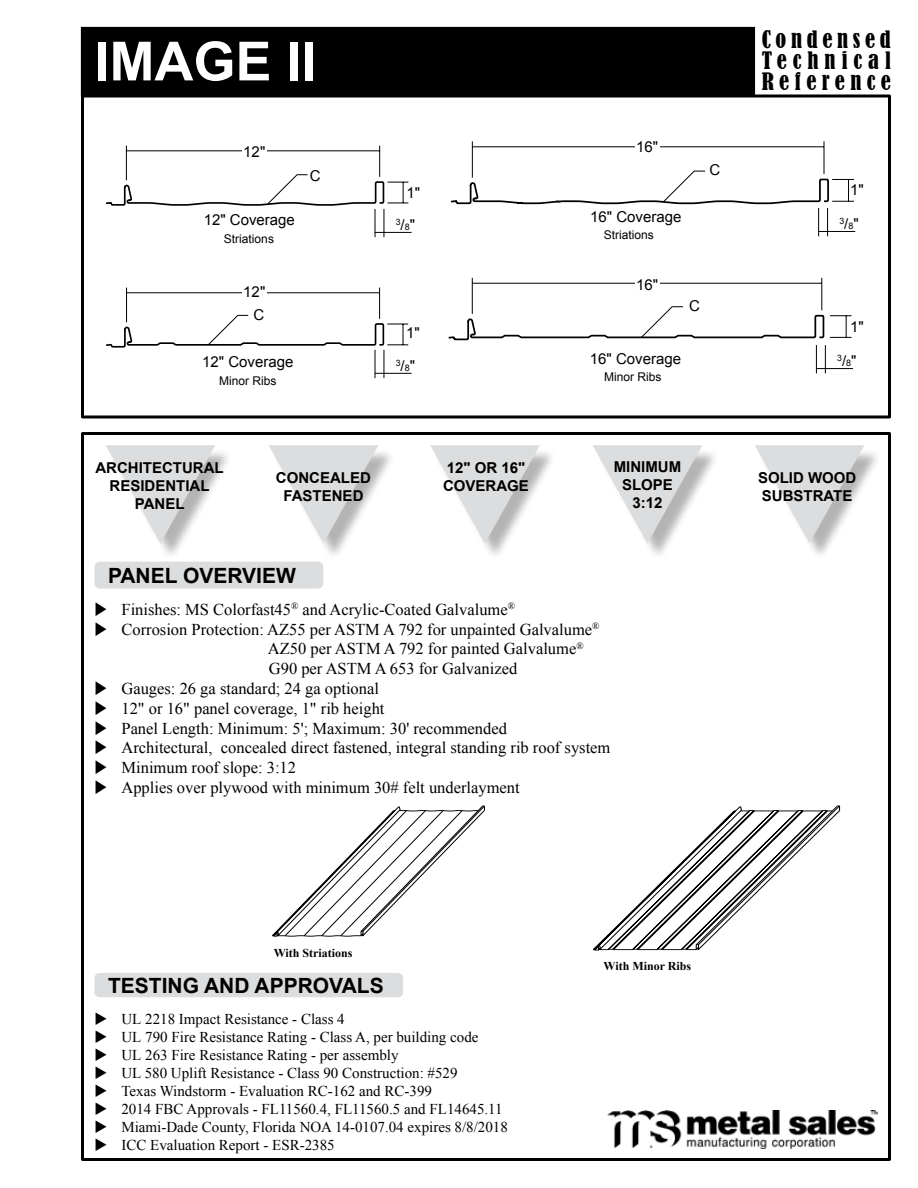
<style>
.page{position:relative;width:918px;height:1188px;background:#fff}
.page>*{position:absolute;margin:0;border:0;box-sizing:border-box;transform-origin:0 0}
.t1{font:700 54px "Arial";color:#fff}
.t2{font:condensed 22.5px/21px "Bernard";letter-spacing:.24em;color:#000;text-align:justify}
.t3{font:700 21px "Arial";color:#000}
.t4{font:16.5px/19.8px "Times New Roman";color:#000}
.t5{font:15px "Times New Roman";color:#000}
.t6{font:700 15px/18px "Arial";color:#000;text-align:center}
.t7{font:15px "Arial";color:#000}
.t8{font:12px "Arial";color:#000}
.t9{font:700 12px "Times New Roman";color:#000}
.s1{font-size:9px}
</style>
<div class="page">
<div style="left:81px;top:94px;width:810px;height:324px;border:3px solid #000"></div>
<div style="left:81px;top:432px;width:810px;height:729px;border:3px solid #000"></div>
<div style="left:434px;top:448px;width:123px;height:113px;background:#000;opacity:.3"></div>
<svg style="left:430px;top:445px;width:110px;height:98px"></svg>
<div style="left:272px;top:448px;width:123px;height:113px;background:#000;opacity:.3"></div>
<svg style="left:269px;top:445px;width:110px;height:98px"></svg>
<div style="left:596px;top:448px;width:123px;height:113px;background:#000;opacity:.3"></div>
<svg style="left:593px;top:445px;width:110px;height:98px"></svg>
<div style="left:758px;top:448px;width:123px;height:113px;background:#000;opacity:.3"></div>
<svg style="left:755px;top:445px;width:110px;height:98px"></svg>
<div style="left:109px;top:448px;width:123px;height:113px;background:#000;opacity:.3"></div>
<svg style="left:106px;top:445px;width:109px;height:98px"></svg>
<div style="left:81px;top:27px;width:674px;height:69px;background:#000"></div>
<img style="left:608px;top:1111px;width:270px;height:37px">
<div style="left:94px;top:562px;width:229px;height:27px;background:#dcddde;border-radius:5px"></div>
<div style="left:94px;top:973px;width:309px;height:24px;background:#dcddde;border-radius:5px"></div>
<svg style="left:272px;top:806px;width:213px;height:131px"></svg>
<svg style="left:593px;top:806px;width:247px;height:145px"></svg>
<svg style="left:451px;top:141px;width:403px;height:95px"></svg>
<hr style="left:819px;top:231px;width:36px;height:1px;background:#000">
<svg style="left:448px;top:278px;width:404px;height:95px"></svg>
<hr style="left:817px;top:368px;width:36px;height:1px;background:#000">
<svg style="left:106px;top:145px;width:303px;height:92px"></svg>
<hr style="left:375px;top:232px;width:36px;height:1px;background:#000">
<svg style="left:106px;top:287px;width:302px;height:91px"></svg>
<hr style="left:375px;top:373px;width:36px;height:1px;background:#000">
<h1 class="t1" style="left:94px;top:25px;width:224px">IMAGE II</h1>
<p class="t7" style="left:243px;top:142px;width:24px">12"</p>
<p class="t7" style="left:310px;top:166px;width:12px">C</p>
<p class="t7" style="left:406px;top:183px;width:15px">1"</p>
<p class="t7" style="left:636px;top:137px;width:24px">16"</p>
<p class="t7" style="left:204px;top:210px;width:93px">12" Coverage</p>
<p class="t7" style="left:590px;top:207px;width:93px">16" Coverage</p>
<p class="t7" style="left:396px;top:215px;width:21px"><sup>3</sup>/<span class="s1">8</span>"</p>
<p class="t8" style="left:224px;top:230px;width:52px">Striations</p>
<p class="t8" style="left:604px;top:227px;width:52px">Striations</p>
<p class="t7" style="left:710px;top:160px;width:12px">C</p>
<p class="t7" style="left:243px;top:282px;width:24px">12"</p>
<p class="t7" style="left:253px;top:305px;width:12px">C</p>
<p class="t7" style="left:406px;top:323px;width:15px">1"</p>
<p class="t7" style="left:636px;top:275px;width:24px">16"</p>
<p class="t7" style="left:202px;top:351px;width:93px">12" Coverage</p>
<p class="t7" style="left:590px;top:349px;width:93px">16" Coverage</p>
<p class="t7" style="left:396px;top:356px;width:21px"><sup>3</sup>/<span class="s1">8</span>"</p>
<p class="t8" style="left:604px;top:369px;width:59px">Minor Ribs</p>
<p class="t8" style="left:219px;top:373px;width:59px">Minor Ribs</p>
<p class="t7" style="left:689px;top:296px;width:12px">C</p>
<p class="t6" style="left:95px;top:459px;width:130px">ARCHITECTURAL<br>RESIDENTIAL<br>PANEL</p>
<p class="t6" style="left:443px;top:459px;width:87px;text-align:left">12" OR 16"<br>COVERAGE</p>
<p class="t6" style="left:614px;top:458px;width:69px">MINIMUM<br>SLOPE<br>3:12</p>
<p class="t6" style="left:276px;top:470px;width:96px">CONCEALED<br>FASTENED</p>
<p class="t3" style="left:108px;top:561px;width:189px">PANEL OVERVIEW</p>
<p class="t4" style="left:94px;top:599px;width:422px">◆ Finishes: MS Colorfast45<sup>®</sup> and Acrylic-Coated Galvalume<sup>®</sup></p>
<p class="t4" style="left:268px;top:619px;width:333px;text-indent:-173px">◆ Corrosion Protection: AZ55 per ASTM A 792 for unpainted Galvalume<sup>®<br></sup>AZ50 per ASTM A 792 for painted Galvalume<sup>®<br></sup>G90 per ASTM A 653 for Galvanized</p>
<p class="t4" style="left:94px;top:678px;width:286px">◆ Gauges: 26 ga standard; 24 ga optional</p>
<p class="t4" style="left:94px;top:698px;width:292px">◆ 12" or 16" panel coverage, 1" rib height</p>
<p class="t4" style="left:94px;top:718px;width:414px">◆ Panel Length: Minimum: 5'; Maximum: 30' recommended</p>
<p class="t4" style="left:94px;top:738px;width:517px">◆ Architectural, concealed direct fastened, integral standing rib roof system</p>
<p class="t4" style="left:94px;top:758px;width:203px">◆ Minimum roof slope: 3:12</p>
<p class="t4" style="left:94px;top:777px;width:427px">◆ Applies over plywood with minimum 30# felt underlayment</p>
<h2 class="t2" style="left:762px;top:29px;width:131px">Condensed Technical Reference</h2>
<p class="t7" style="left:850px;top:180px;width:15px">1"</p>
<p class="t7" style="left:839px;top:214px;width:21px"><sup>3</sup>/<span class="s1">8</span>"</p>
<p class="t7" style="left:850px;top:317px;width:15px">1"</p>
<p class="t7" style="left:837px;top:351px;width:21px"><sup>3</sup>/<span class="s1">8</span>"</p>
<p class="t6" style="left:758px;top:469px;width:100px;text-align:left">SOLID WOOD<br>SUBSTRATE</p>
<p class="t9" style="left:274px;top:945px;width:80px">With Striations</p>
<p class="t3" style="left:108px;top:971px;width:277px">TESTING AND APPROVALS</p>
<p class="t5" style="left:94px;top:1009px;width:252px">◆ UL 2218 Impact Resistance - Class 4</p>
<p class="t5" style="left:94px;top:1027px;width:386px">◆ UL 790 Fire Resistance Rating - Class A, per building code</p>
<p class="t5" style="left:94px;top:1045px;width:306px">◆ UL 263 Fire Resistance Rating - per assembly</p>
<p class="t5" style="left:94px;top:1063px;width:365px">◆ UL 580 Uplift Resistance - Class 90 Construction: #529</p>
<p class="t5" style="left:94px;top:1081px;width:339px">◆ Texas Windstorm - Evaluation RC-162 and RC-399</p>
<p class="t5" style="left:94px;top:1099px;width:410px">◆ 2014 FBC Approvals - FL11560.4, FL11560.5 and FL14645.11</p>
<p class="t5" style="left:94px;top:1117px;width:415px">◆ Miami-Dade County, Florida NOA 14-0107.04 expires 8/8/2018</p>
<p class="t5" style="left:94px;top:1135px;width:242px">◆ ICC Evaluation Report - ESR-2385</p>
<p class="t9" style="left:604px;top:957px;width:89px">With Minor Ribs</p>
</div>
